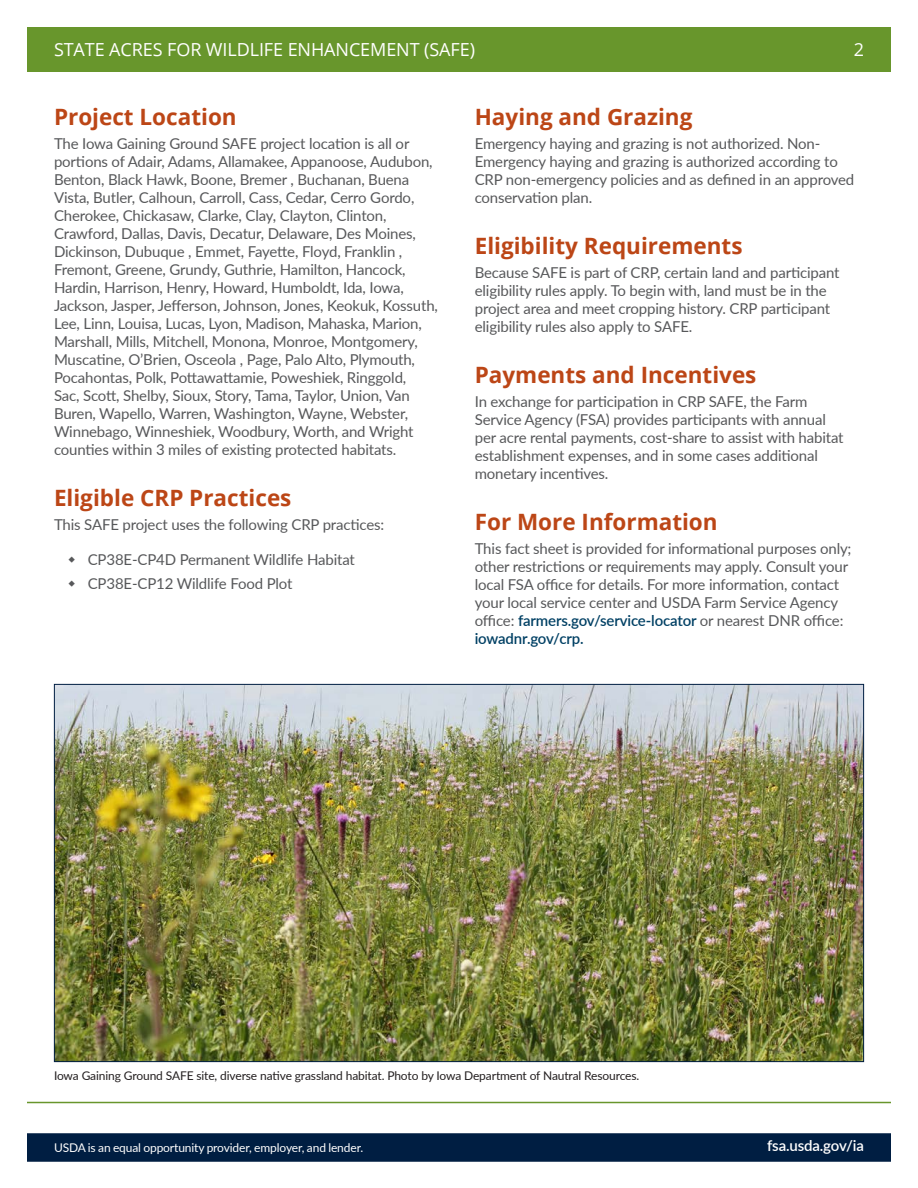
<style>
.page{position:relative;width:918px;height:1188px;background:#fff}
.page>*{position:absolute;margin:0;border:0;box-sizing:border-box;transform-origin:0 0}
.Body_Subhead{font:700 22.5px "Open Sans";color:#bc4616}
.t1{font:18px "Open Sans";letter-spacing:-.005em;color:#fff}
.Body_Text{font:15px/18px "Lato";letter-spacing:-.01em;color:#57585a}
.Body_Text_White{font:600 15px "Lato";letter-spacing:-.01em;color:#fff}
.t2{font:12px "Lato";letter-spacing:-.01em;color:#231f20}
.Body_Text_White-2{font:12px "Lato";letter-spacing:-.01em;color:#fff}
.s1{font-weight:600;color:#004064}
</style>
<div class="page">
<div style="left:27px;top:1133px;width:864px;height:29px;background:#001e42;border:2px solid #001e42"></div>
<hr style="left:27px;top:1102px;width:864px;height:1px;background:#68962c">
<div style="left:27px;top:27px;width:864px;height:44px;background:#68962c"></div>
<img style="left:56px;top:686px;width:806px;height:374px">
<p class="t1" style="left:54px;top:37px;width:423px">STATE ACRES FOR WILDLIFE ENHANCEMENT (SAFE)</p>
<p class="t1" style="left:854px;top:37px;width:12px">2</p>
<h2 class="Body_Subhead" style="left:54px;top:101px;width:184px">Project Location</h2>
<p class="Body_Text" style="left:54px;top:134px;width:385px">The Iowa Gaining Ground SAFE project location is all or portions of Adair, Adams, Allamakee, Appanoose, Audubon, Benton, Black Hawk, Boone, Bremer , Buchanan, Buena Vista, Butler, Calhoun, Carroll, Cass, Cedar, Cerro Gordo, Cherokee, Chickasaw, Clarke, Clay, Clayton, Clinton, Crawford, Dallas, Davis, Decatur, Delaware, Des Moines, Dickinson, Dubuque , Emmet, Fayette, Floyd, Franklin , Fremont, Greene, Grundy, Guthrie, Hamilton, Hancock, Hardin, Harrison, Henry, Howard, Humboldt, Ida, Iowa, Jackson, Jasper, Jefferson, Johnson, Jones, Keokuk, Kossuth, Lee, Linn, Louisa, Lucas, Lyon, Madison, Mahaska, Marion, Marshall, Mills, Mitchell, Monona, Monroe, Montgomery, Muscatine, O’Brien, Osceola , Page, Palo Alto, Plymouth, Pocahontas, Polk, Pottawattamie, Poweshiek, Ringgold,<br>Sac, Scott, Shelby, Sioux, Story, Tama, Taylor, Union, Van Buren, Wapello, Warren, Washington, Wayne, Webster, Winnebago, Winneshiek, Woodbury, Worth, and Wright counties within 3 miles of existing protected habitats.</p>
<h2 class="Body_Subhead" style="left:54px;top:482px;width:239px">Eligible CRP Practices</h2>
<p class="Body_Text" style="left:54px;top:515px;width:332px">This SAFE project uses the following CRP practices:</p>
<p class="Body_Text" style="left:88px;top:550px;width:269px">CP38E-CP4D Permanent Wildlife Habitat</p>
<p class="Body_Text" style="left:88px;top:574px;width:206px">CP38E-CP12 Wildlife Food Plot</p>
<h2 class="Body_Subhead" style="left:475px;top:101px;width:219px">Haying and Grazing</h2>
<p class="Body_Text" style="left:475px;top:134px;width:381px">Emergency haying and grazing is not authorized. Non-Emergency haying and grazing is authorized according to CRP non-emergency policies and as defined in an approved conservation plan.</p>
<h2 class="Body_Subhead" style="left:475px;top:230px;width:269px">Eligibility Requirements</h2>
<p class="Body_Text" style="left:475px;top:263px;width:366px">Because SAFE is part of CRP, certain land and participant eligibility rules apply. To begin with, land must be in the project area and meet cropping history. CRP participant eligibility rules also apply to SAFE.</p>
<h2 class="Body_Subhead" style="left:475px;top:359px;width:283px">Payments and Incentives</h2>
<p class="Body_Text" style="left:475px;top:392px;width:370px">In exchange for participation in CRP SAFE, the Farm Service Agency (FSA) provides participants with annual per acre rental payments, cost-share to assist with habitat establishment expenses, and in some cases additional monetary incentives.</p>
<h2 class="Body_Subhead" style="left:475px;top:506px;width:244px">For More Information</h2>
<p class="Body_Text" style="left:475px;top:539px;width:378px">This fact sheet is provided for informational purposes only; other restrictions or requirements may apply. Consult your local FSA office for details. For more information, contact your local service center and USDA Farm Service Agency office: <span class="s1">farmers.gov/service-locator</span> or nearest DNR office: <span class="s1">iowadnr.gov/crp.</span></p>
<p class="t2" style="left:54px;top:1067px;width:587px">Iowa Gaining Ground SAFE site, diverse native grassland habitat. Photo by Iowa Department of Nautral Resources.</p>
<p class="Body_Text_White-2" style="left:54px;top:1139px;width:311px">USDA is an equal opportunity provider, employer, and lender.</p>
<p class="Body_Text_White" style="left:767px;top:1135px;width:98px">fsa.usda.gov/ia</p>
</div>
